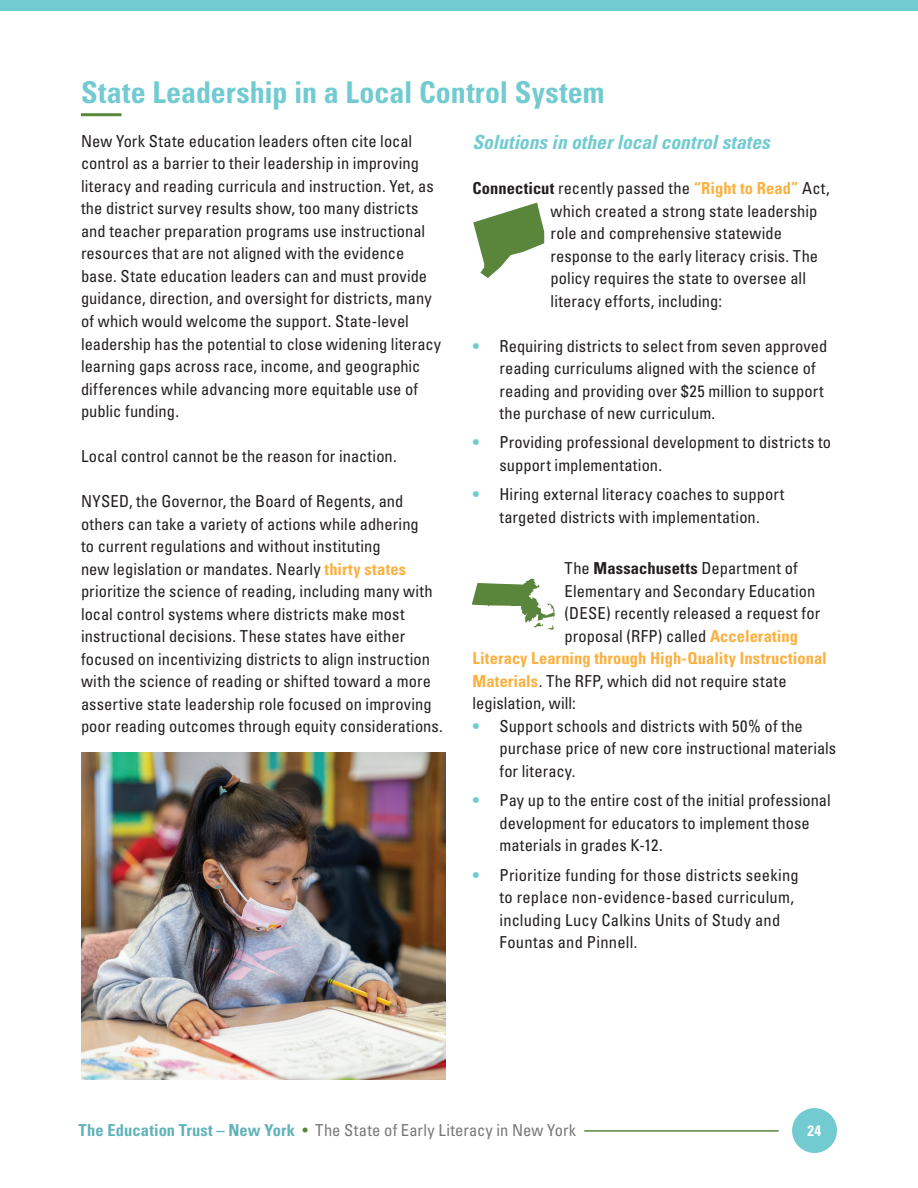
<style>
.page{position:relative;width:918px;height:1188px;background:#fff}
.page>*{position:absolute;margin:0;border:0;box-sizing:border-box;transform-origin:0 0}
.t1{font:700 condensed 30px "Univers LT Std";letter-spacing:.005em;color:#71cbd1}
.t2{font:italic 700 condensed 19.5px "Univers LT Pro";color:#71cbd1}
.t3{font:condensed 16.5px/22.5px "Univers LT Std";letter-spacing:.005em;color:#231f20}
.t4{font:condensed 16.5px "Univers LT Std";letter-spacing:.015em;color:#787779}
.t5{font:700 condensed 16.5px "Univers LT Std";letter-spacing:.005em;color:#fbb03f}
.t6{font:700 condensed 15px "Univers LT Std";color:#fff}
.s1{font-weight:700;color:#fbb03f}
.s2{font-weight:700}
.s3{font-weight:700;color:#71cbd1}
.s4{color:#1f2020}
.s5{font-weight:700;color:#61b2b9}
.s6{color:#59873c}
</style>
<div class="page">
<div style="left:0;top:0;width:918px;height:11px;background:#71cbd1"></div>
<hr style="left:584px;top:1130px;width:195px;height:2px;background:#59873c">
<div style="left:792px;top:1108px;width:45px;height:45px;background:#71cbd1;border-radius:50%"></div>
<hr style="left:81px;top:113px;width:41px;height:3px;background:#59873c">
<svg style="left:473px;top:203px;width:71px;height:75px"></svg>
<svg style="left:472px;top:579px;width:83px;height:51px"></svg>
<img style="left:81px;top:753px;width:365px;height:327px">
<h1 class="t1" style="left:81px;top:74px;width:525px">State Leadership in a Local Control System</h1>
<p class="t3" style="left:81px;top:130px;width:362px">New York State education leaders often cite local control as a barrier to their leadership in improving literacy and reading curricula and instruction. Yet, as the district survey results show, too many districts and teacher preparation programs use instructional resources that are not aligned with the evidence base. State education leaders can and must provide guidance, direction, and oversight for districts, many of which would welcome the support. State-level leadership has the potential to close widening literacy learning gaps across race, income, and geographic differences while advancing more equitable use of public funding.</p>
<p class="t3" style="left:81px;top:445px;width:317px">Local control cannot be the reason for inaction.</p>
<p class="t3" style="left:81px;top:490px;width:363px">NYSED, the Governor, the Board of Regents, and others can take a variety of actions while adhering<br>to current regulations and without instituting<br>new legislation or mandates. Nearly <span class="s1">thirty states </span>prioritize the science of reading, including many with local control systems where districts make most instructional decisions. These states have either focused on incentivizing districts to align instruction with the science of reading or shifted toward a more assertive state leadership role focused on improving poor reading outcomes through equity considerations.</p>
<p class="t2" style="left:472px;top:130px;width:299px">Solutions in other local control states</p>
<p class="t3" style="left:551px;top:177px;width:281px;text-indent:-78px"><span class="s2">Connecticut</span> recently passed the <span class="s1">“Right to Read”</span> Act, which created a strong state leadership role and comprehensive statewide response to the early literacy crisis. The policy requires the state to oversee all literacy efforts, including:</p>
<p class="t3" style="left:499px;top:334px;width:329px;text-indent:-27px"><span class="s3">•</span> Requiring districts to select from seven approved reading curriculums aligned with the science of reading and providing over $25 million to support the purchase of new curriculum.</p>
<p class="t3" style="left:499px;top:431px;width:333px;text-indent:-27px"><span class="s3">•</span> Providing professional development to districts to support implementation.</p>
<p class="t3" style="left:472px;top:483px;width:313px;text-align:center"><span class="s3">•</span> Hiring external literacy coaches to support targeted districts with implementation.</p>
<p class="t3" style="left:565px;top:557px;width:235px">The <span class="s2">Massachusetts</span> Department of</p>
<p class="t3" style="left:565px;top:580px;width:252px">Elementary and Secondary Education</p>
<p class="t3" style="left:565px;top:602px;width:257px">(DESE) recently released a request for</p>
<p class="t3" style="left:565px;top:625px;width:235px">proposal (RFP) called <span class="s1">Accelerating</span></p>
<p class="t5" style="left:472px;top:648px;width:356px">Literacy Learning through High-Quality Instructional</p>
<p class="t3" style="left:472px;top:670px;width:316px"><span class="s1">Materials</span>. The RFP, which did not require state</p>
<p class="t3" style="left:472px;top:692px;width:105px">legislation, <span class="s4">will:</span></p>
<p class="t3" style="left:499px;top:715px;width:338px;text-indent:-27px"><span class="s3">•</span> Support schools and districts with 50% of the purchase price of new core instructional materials for literacy.</p>
<p class="t3" style="left:499px;top:789px;width:333px;text-indent:-27px"><span class="s3">•</span> Pay up to the entire cost of the initial professional development for educators to implement those materials in grades K-12.</p>
<p class="t3" style="left:499px;top:863px;width:301px;text-indent:-27px"><span class="s3">•</span> Prioritize funding for those districts seeking to replace non-evidence-based curriculum, including Lucy Calkins Units of Study and Fountas and Pinnell.</p>
<p class="t4" style="left:79px;top:1119px;width:499px"><span class="s5">The Education Trust – New York</span> <span class="s6">•</span> The State of Early Literacy in New York</p>
<p class="t6" style="left:807px;top:1121px;width:15px">24</p>
</div>
